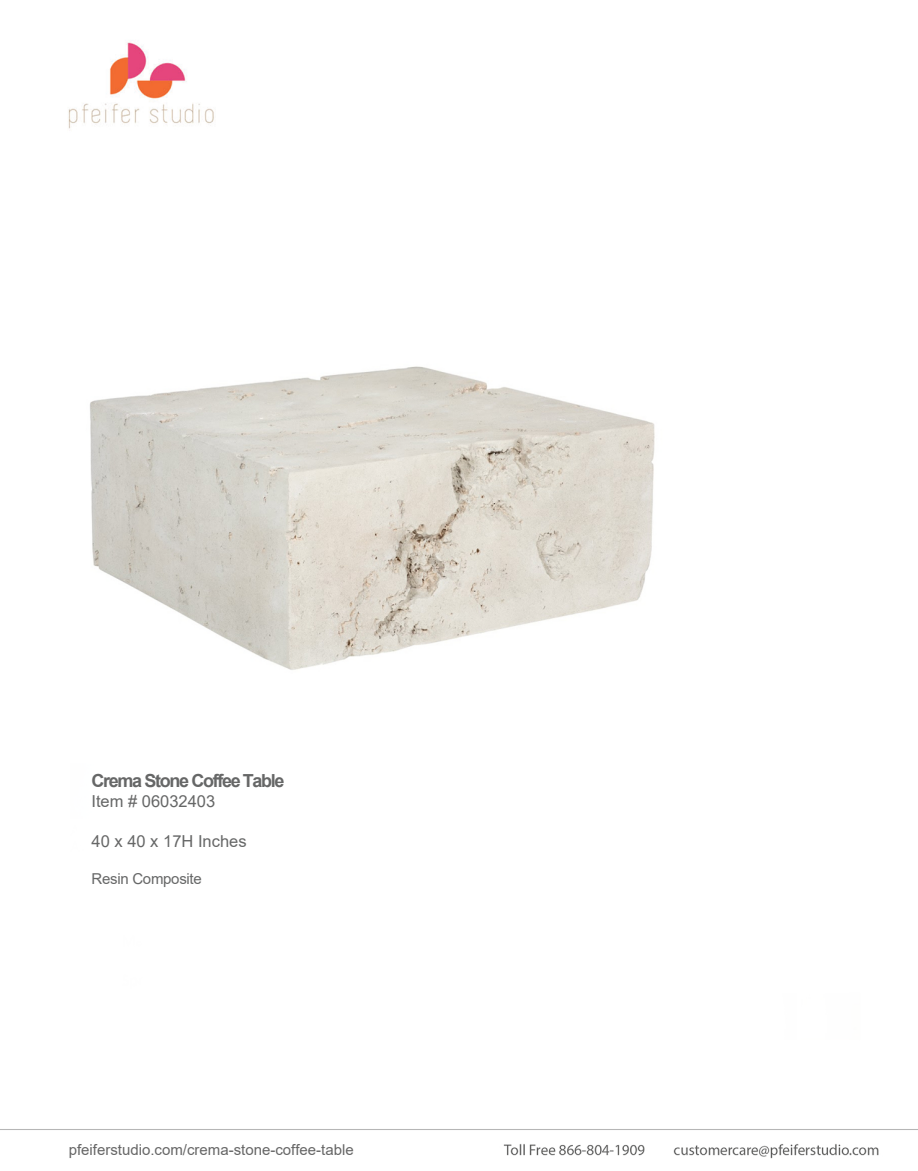
<style>
.page{position:relative;width:918px;height:1171px;background:#fff}
.page>*{position:absolute;margin:0;border:0;box-sizing:border-box;transform-origin:0 0}
.t1{font:700 18px "Arial";letter-spacing:-.075em;color:#666767}
.t2{font:16.5px "Arial";color:#666767}
.t3{font:15px "Arial";color:#666}
.t4{font:15px "Arial";letter-spacing:-.02em;color:#666767}
</style>
<div class="page">
<img style="left:0;top:42px;width:918px;height:1117px">
<img style="left:62px;top:140px;width:619px;height:616px">
<p class="t1" style="left:92px;top:768px;width:194px">Crema Stone Coffee Table</p>
<p class="t2" style="left:92px;top:790px;width:125px">Item # 06032403</p>
<p class="t2" style="left:92px;top:829px;width:157px">40 x 40 x 17H Inches</p>
<p class="t4" style="left:92px;top:869px;width:112px">Resin Composite</p>
<p class="t3" style="left:69px;top:1139px;width:287px">pfeiferstudio.com/crema-stone-coffee-table</p>
</div>
